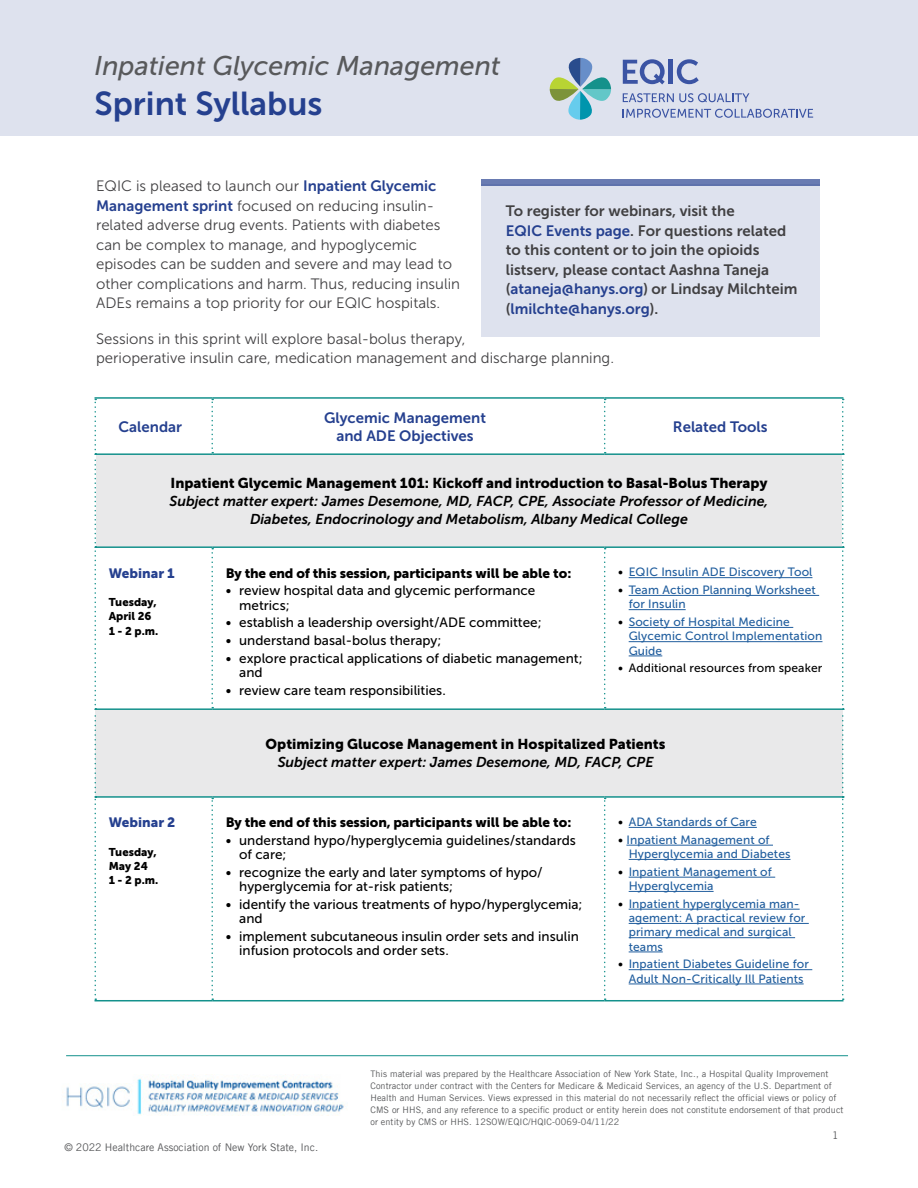
<style>
.page{position:relative;width:918px;height:1188px;background:#fff}
.page>*{position:absolute;margin:0;border:0;box-sizing:border-box;transform-origin:0 0}
.t1{font:33px "Museo Sans 700";color:#25408f}
.t2{font:italic 27px "Museo Sans 500";color:#58595b}
.t3{font:15px/19.5px "Museo Sans 300";color:#414042}
.t4{font:15px "Museo Sans 700";color:#414042}
.t5{font:15px "Museo Sans 700";color:#25408f}
.t6{font:italic 14.25px/18px "Museo Sans 700";color:#000;text-align:center}
.t7{font:14.25px/18px "Museo Sans 900";color:#000;text-align:center}
.t8{font:13.5px/14.2px "Museo Sans 500";color:#000}
.t9{font:13.5px "Museo Sans 900";letter-spacing:-.01em;color:#000}
.t10{font:13.5px "Museo Sans 900";color:#25408f}
.t11{font:12px/14.2px "Museo Sans 500";letter-spacing:.01em;color:#215e9e}
.t12{font:12px "Museo Sans 500";letter-spacing:.01em;color:#000}
.t13{font:11.25px/14.2px "Museo Sans 900";color:#000}
.t14{font:10.5px "Trade Gothic LT";color:#58595b}
.t15{font:9px/12px "Trade Gothic LT";letter-spacing:.01em;color:#58595b}
.s1{font-family:"Museo Sans 700";color:#25408f}
.s2{color:#25408f}
.s3{color:#414042}
.s4{font-family:"Museo Sans 900";font-style:normal}
.s5{color:#000}
.s6{font-family:"Museo Sans 700";font-style:italic}
</style>
<div class="page">
<div style="left:482px;top:185px;width:338px;height:152px;background:#dee2ee"></div>
<div style="left:95px;top:454px;width:748px;height:93px;background:#e9e9ea"></div>
<div style="left:0;top:0;width:918px;height:136px;background:#dee2ee"></div>
<svg style="left:550px;top:58px;width:61px;height:62px"></svg>
<svg style="left:623px;top:59px;width:42px;height:25px"></svg>
<hr style="left:669px;top:60px;width:4px;height:24px;background:#3b54a4">
<svg style="left:677px;top:59px;width:22px;height:25px"></svg>
<svg style="left:623px;top:93px;width:126px;height:9px"></svg>
<svg style="left:623px;top:109px;width:190px;height:9px"></svg>
<div style="left:482px;top:179px;width:338px;height:6px;background:#697bb2"></div>
<div style="left:95px;top:709px;width:748px;height:88px;background:#e9e9ea"></div>
<hr style="left:66px;top:1055px;width:782px;height:1px;background:#14918c">
<hr style="left:96px;top:796px;width:116px;height:2px;background:#14918c">
<hr style="left:212px;top:796px;width:393px;height:2px;background:#14918c">
<hr style="left:605px;top:796px;width:237px;height:2px;background:#14918c">
<hr style="left:96px;top:708px;width:116px;height:2px;background:#14918c">
<hr style="left:212px;top:708px;width:393px;height:2px;background:#14918c">
<hr style="left:605px;top:708px;width:237px;height:2px;background:#14918c">
<hr style="left:95px;top:1000px;width:117px;height:1px;background:#14918c">
<hr style="left:212px;top:1000px;width:393px;height:1px;background:#14918c">
<hr style="left:605px;top:1000px;width:238px;height:1px;background:#14918c">
<hr style="left:96px;top:546px;width:116px;height:2px;background:#14918c">
<hr style="left:212px;top:546px;width:393px;height:2px;background:#14918c">
<hr style="left:605px;top:546px;width:237px;height:2px;background:#14918c">
<hr style="left:212px;top:397px;width:393px;height:2px;background:#14918c">
<hr style="left:605px;top:397px;width:238px;height:2px;background:#14918c">
<hr style="left:95px;top:397px;width:117px;height:2px;background:#14918c">
<hr style="left:212px;top:453px;width:393px;height:2px;background:#14918c">
<hr style="left:605px;top:453px;width:237px;height:2px;background:#14918c">
<hr style="left:96px;top:453px;width:116px;height:2px;background:#14918c">
<hr style="left:629px;top:577px;width:183px;height:1px;background:#215e9e">
<hr style="left:629px;top:595px;width:190px;height:1px;background:#215e9e">
<hr style="left:629px;top:609px;width:57px;height:1px;background:#215e9e">
<hr style="left:629px;top:627px;width:164px;height:1px;background:#215e9e">
<hr style="left:629px;top:641px;width:193px;height:1px;background:#215e9e">
<hr style="left:629px;top:656px;width:33px;height:1px;background:#215e9e">
<hr style="left:629px;top:827px;width:128px;height:1px;background:#215e9e">
<hr style="left:626px;top:845px;width:147px;height:1px;background:#215e9e">
<hr style="left:629px;top:859px;width:162px;height:1px;background:#215e9e">
<hr style="left:629px;top:877px;width:146px;height:1px;background:#215e9e">
<hr style="left:629px;top:891px;width:85px;height:1px;background:#215e9e">
<hr style="left:629px;top:909px;width:171px;height:1px;background:#215e9e">
<hr style="left:629px;top:923px;width:180px;height:1px;background:#215e9e">
<hr style="left:629px;top:937px;width:166px;height:1px;background:#215e9e">
<hr style="left:629px;top:952px;width:34px;height:1px;background:#215e9e">
<hr style="left:629px;top:969px;width:183px;height:1px;background:#215e9e">
<hr style="left:629px;top:984px;width:175px;height:1px;background:#215e9e">
<svg style="left:211px;top:798px;width:2px;height:202px"></svg>
<svg style="left:604px;top:798px;width:2px;height:202px"></svg>
<svg style="left:211px;top:548px;width:2px;height:160px"></svg>
<svg style="left:604px;top:548px;width:2px;height:160px"></svg>
<svg style="left:604px;top:399px;width:2px;height:54px"></svg>
<svg style="left:842px;top:399px;width:2px;height:601px"></svg>
<svg style="left:95px;top:399px;width:1px;height:601px"></svg>
<svg style="left:211px;top:399px;width:2px;height:54px"></svg>
<img style="left:66px;top:1077px;width:278px;height:39px">
<h1 class="t2" style="left:94px;top:51px;width:407px">Inpatient Glycemic Management</h1>
<h2 class="t1" style="left:94px;top:85px;width:229px">Sprint Syllabus</h2>
<p class="t3" style="left:96px;top:176px;width:342px">EQIC is pleased to launch our <span class="s1">Inpatient Glycemic<br>Management sprint</span> focused on reducing insulin-</p>
<p class="t4" style="left:506px;top:203px;width:230px">To register for webinars, visit the</p>
<p class="t3" style="left:96px;top:215px;width:346px">related adverse drug events. Patients with diabetes</p>
<p class="t4" style="left:506px;top:222px;width:282px"><span class="s2">EQIC Events page</span>. For questions related</p>
<p class="t3" style="left:96px;top:235px;width:323px">can be complex to manage, and hypoglycemic</p>
<p class="t4" style="left:506px;top:242px;width:255px">to this content or to join the opioids</p>
<p class="t3" style="left:96px;top:254px;width:358px">episodes can be sudden and severe and may lead to</p>
<p class="t4" style="left:506px;top:261px;width:265px">listserv, please contact Aashna Taneja</p>
<p class="t3" style="left:96px;top:274px;width:366px">other complications and harm. Thus, reducing insulin</p>
<p class="t4" style="left:506px;top:281px;width:293px">(<span class="s2">ataneja@hanys.org</span>) or Lindsay Milchteim</p>
<p class="t3" style="left:96px;top:293px;width:346px">ADEs remains a top priority for our EQIC hospitals.</p>
<p class="t5" style="left:506px;top:300px;width:154px"><span class="s3">(</span>lmilchte@hanys.org<span class="s3">).</span></p>
<p class="t3" style="left:96px;top:329px;width:519px">Sessions in this sprint will explore basal-bolus therapy,<br>perioperative insulin care, medication management and discharge planning.</p>
<p class="t5" style="left:324px;top:409px;width:164px">Glycemic Management</p>
<p class="t5" style="left:119px;top:418px;width:65px">Calendar</p>
<p class="t5" style="left:673px;top:418px;width:96px">Related Tools</p>
<p class="t5" style="left:336px;top:427px;width:139px">and ADE Objectives</p>
<p class="t6" style="left:169px;top:474px;width:601px"><span class="s4">Inpatient Glycemic Management 101: Kickof and introduction to Basal-Bolus Therapy<br></span>Subject matter expert: James Desemone, MD, FACP, CPE, Associate Professor of Medicine,<br>Diabetes, Endocrinology and Metabolism, Albany Medical College</p>
<p class="t10" style="left:109px;top:565px;width:68px">Webinar 1</p>
<p class="t13" style="left:109px;top:595px;width:51px">Tuesday,<br>April 26<br>1 - 2 p.m.</p>
<p class="t10" style="left:109px;top:815px;width:68px">Webinar 2</p>
<p class="t13" style="left:109px;top:845px;width:51px">Tuesday,<br>May 24<br>1 - 2 p.m.</p>
<p class="t9" style="left:226px;top:565px;width:347px">By the end of this session, participants will be able to:</p>
<p class="t8" style="left:239px;top:584px;width:298px;text-indent:-14px">• review hospital data and glycemic performance metrics;</p>
<p class="t8" style="left:226px;top:616px;width:318px">• establish a leadership oversight/ADE committee;</p>
<p class="t8" style="left:226px;top:633px;width:217px">• understand basal-bolus therapy;</p>
<p class="t8" style="left:239px;top:651px;width:345px;text-indent:-14px">• explore practical applications of diabetic management; and</p>
<p class="t8" style="left:226px;top:683px;width:222px">• review care team responsibilities.</p>
<p class="t11" style="left:618px;top:565px;width:196px"><span class="s5">•</span> EQIC Insulin ADE Discovery Tool</p>
<p class="t11" style="left:629px;top:583px;width:189px;text-indent:-10px"><span class="s5">•</span> Team Action Planning Worksheet for Insulin</p>
<p class="t11" style="left:629px;top:615px;width:195px;text-indent:-10px"><span class="s5">•</span> Society of Hospital Medicine<br>Glycemic Control Implementation<br>Guide</p>
<p class="t12" style="left:618px;top:662px;width:206px">• Additional resources from speaker</p>
<p class="t7" style="left:266px;top:735px;width:401px">Optimizing Glucose Management in Hospitalized Patients<br><span class="s6">Subject matter expert: James Desemone, MD, FACP, CPE</span></p>
<p class="t9" style="left:226px;top:815px;width:347px">By the end of this session, participants will be able to:</p>
<p class="t8" style="left:239px;top:833px;width:338px;text-indent:-14px">• understand hypo/hyperglycemia guidelines/standards of care;</p>
<p class="t8" style="left:239px;top:865px;width:305px;text-indent:-14px">• recognize the early and later symptoms of hypo/ hyperglycemia for at-risk patients;</p>
<p class="t8" style="left:239px;top:897px;width:345px;text-indent:-14px">• identify the various treatments of hypo/hyperglycemia; and</p>
<p class="t8" style="left:239px;top:929px;width:341px;text-indent:-14px">• implement subcutaneous insulin order sets and insulin infusion protocols and order sets.</p>
<p class="t11" style="left:618px;top:815px;width:140px"><span class="s5">•</span> ADA Standards of Care</p>
<p class="t11" style="left:629px;top:833px;width:163px;text-indent:-10px"><span class="s5">•</span> Inpatient Management of<br>Hyperglycemia and Diabetes</p>
<p class="t11" style="left:629px;top:865px;width:145px;text-indent:-10px"><span class="s5">•</span> Inpatient Management of<br>Hyperglycemia</p>
<p class="t11" style="left:629px;top:897px;width:178px;text-indent:-10px"><span class="s5">•</span> Inpatient hyperglycemia man&shy;agement: A practical review for primary medical and surgical teams</p>
<p class="t11" style="left:618px;top:957px;width:192px;text-align:center"><span class="s5">•</span> Inpatient Diabetes Guideline for<br>Adult Non-Critically Ill Patients</p>
<p class="t15" style="left:370px;top:1068px;width:475px">This material was prepared by the Healthcare Association of New York State, Inc., a Hospital Quality Improvement Contractor under contract with the Centers for Medicare &amp; Medicaid Services, an agency of the U.S. Department of Health and Human Services. Views expressed in this material do not necessarily reflect the official views or policy of CMS or HHS, and any reference to a specific product or entity herein does not constitute endorsement of that product or entity by CMS or HHS. 12SOW/EQIC/HQIC-0069-04/11/22</p>
<p class="t14" style="left:832px;top:1129px;width:8px">1</p>
<p class="t14" style="left:64px;top:1141px;width:255px">© 2022 Healthcare Association of New York State, Inc.</p>
</div>
